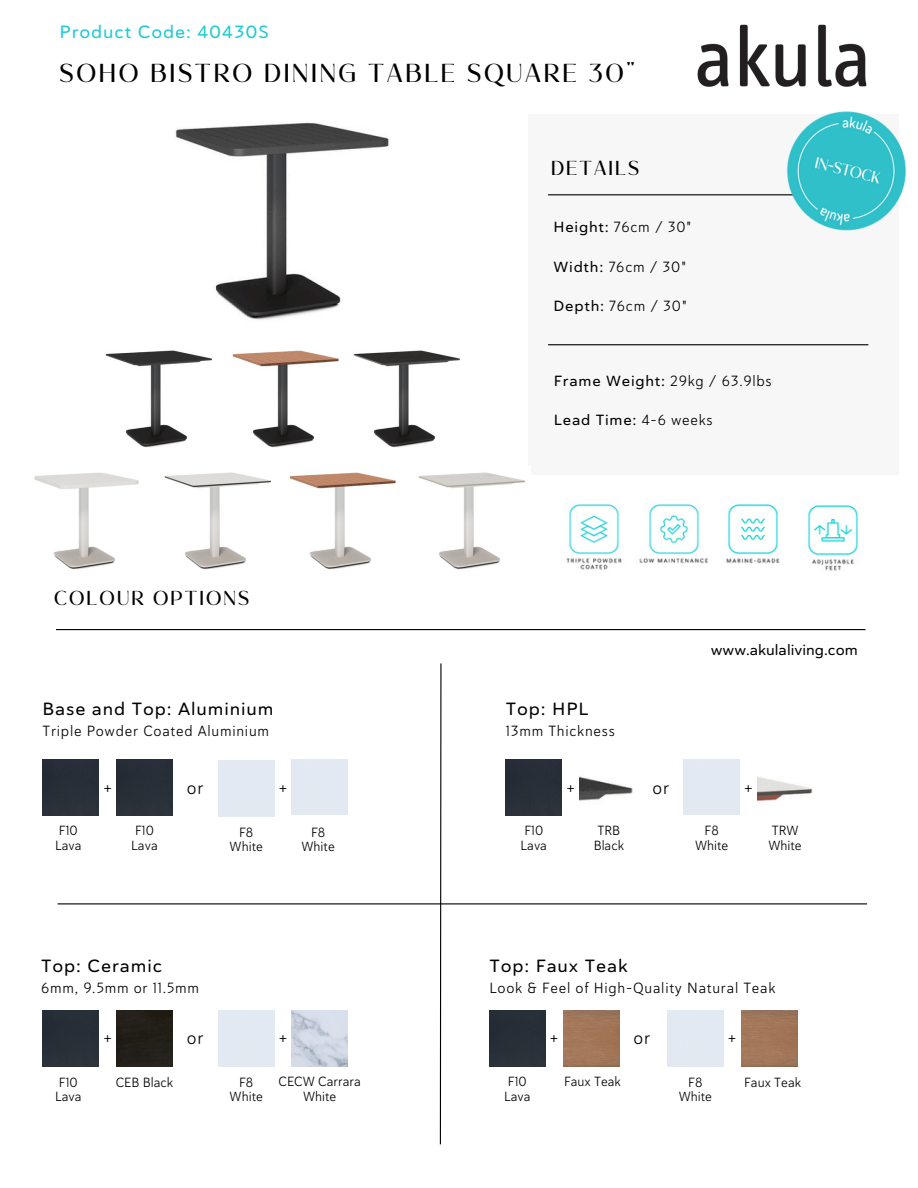
<style>
.page{position:relative;width:918px;height:1188px;background:#fff}
.page>*{position:absolute;margin:0;border:0;box-sizing:border-box;transform-origin:0 0}
.t1{font:26.55px "Marquez";letter-spacing:.1em;color:#000}
.t2{font:20.7px "Marquez";letter-spacing:.1em;color:#000}
.t3{font:500 expanded 17.7px "Haboro Soft";letter-spacing:.05em;color:#000}
.t4{font:500 expanded 17.7px "Haboro Soft";letter-spacing:.05em;color:#1dcad3}
.t5{font:17.7px "Haboro Soft Nor Boo";letter-spacing:.05em;color:#000}
.t6{font:14.7px "Haboro Soft Nor Boo";letter-spacing:.05em;color:#000}
.t7{font:500 expanded 14.7px "Haboro Soft";letter-spacing:.05em;color:#000}
.t8{font:500 expanded 14.7px "Haboro Soft";color:#000}
.t9{font:13.35px/14.4px "Haboro Soft Nor Boo";color:#000;text-align:center}
.t10{font:13.2px "Haboro Soft Nor Boo";color:#000}
.s1{font-family:"Haboro Soft";font-weight:500;font-stretch:expanded}
.s2{font-family:"Haboro Soft Nor Boo";font-weight:400;font-stretch:normal}
</style>
<div class="page">
<img style="left:697px;top:24px;width:170px;height:63px">
<img style="left:566px;top:504px;width:56px;height:66px">
<img style="left:639px;top:504px;width:70px;height:60px">
<hr style="left:56px;top:629px;width:809px;height:1px;background:#000">
<img style="left:726px;top:504px;width:54px;height:60px">
<div style="left:528px;top:114px;width:370px;height:361px;background:#f7f7f7"></div>
<hr style="left:548px;top:194px;width:320px;height:1px;background:#000">
<hr style="left:548px;top:344px;width:320px;height:1px;background:#000">
<img style="left:808px;top:505px;width:50px;height:66px">
<div style="left:43px;top:759px;width:56px;height:56px;background:#282f38"></div>
<div style="left:116px;top:759px;width:57px;height:56px;background:#282f38"></div>
<img style="left:580px;top:776px;width:53px;height:25px">
<img style="left:757px;top:777px;width:56px;height:24px">
<div style="left:116px;top:1011px;width:57px;height:56px;background:#231f19"></div>
<img style="left:292px;top:1011px;width:56px;height:55px">
<img style="left:741px;top:1010px;width:56px;height:56px">
<div style="left:506px;top:759px;width:56px;height:56px;background:#282f38"></div>
<div style="left:43px;top:1010px;width:56px;height:56px;background:#282f38"></div>
<div style="left:489px;top:1011px;width:56px;height:56px;background:#282f38"></div>
<img style="left:563px;top:1010px;width:56px;height:56px">
<hr style="left:58px;top:903px;width:809px;height:1px;background:#000">
<svg style="left:439px;top:663px;width:3px;height:482px"></svg>
<img style="left:175px;top:123px;width:214px;height:197px">
<img style="left:353px;top:350px;width:107px;height:98px">
<img style="left:232px;top:350px;width:107px;height:98px">
<img style="left:105px;top:350px;width:107px;height:98px">
<img style="left:418px;top:472px;width:107px;height:98px">
<img style="left:34px;top:472px;width:105px;height:98px">
<img style="left:164px;top:472px;width:107px;height:98px">
<img style="left:289px;top:472px;width:107px;height:98px">
<img style="left:786px;top:111px;width:121px;height:120px">
<p class="t4" style="left:60px;top:21px;width:211px">Product Code: 40430S</p>
<p class="t1" style="left:60px;top:63px;width:577px">SOHO BISTRO DINING TABLE SQUARE 30"</p>
<p class="t2" style="left:551px;top:159px;width:90px">DETAILS</p>
<p class="t6" style="left:554px;top:218px;width:140px"><span class="s1">Height:</span> 76cm / 30"</p>
<p class="t6" style="left:554px;top:258px;width:134px"><span class="s1">Width:</span> 76cm / 30"</p>
<h2 class="t6" style="left:554px;top:297px;width:135px"><span class="s1">Depth:</span> 76cm / 30"</h2>
<h3 class="t2" style="left:552px;top:225px;width:90px">DETAILS</h3>
<p class="t2" style="left:54px;top:589px;width:197px">COLOUR OPTIONS</p>
<h6 class="t3" style="left:43px;top:698px;width:232px">Base and Top: Aluminium</h6>
<h6 class="t6" style="left:43px;top:722px;width:228px">Triple Powder Coated Aluminium</h6>
<p class="t7" style="left:554px;top:372px;width:219px">Frame Weight: <span class="s2">29kg / 63.9lbs</span></p>
<p class="t7" style="left:554px;top:411px;width:160px">Lead Time: <span class="s2">4-6 weeks</span></p>
<p class="t3" style="left:506px;top:698px;width:84px">Top: HPL</p>
<p class="t6" style="left:506px;top:722px;width:111px">13mm Thickness</p>
<p class="t8" style="left:711px;top:641px;width:148px">www.akulaliving.com</p>
<h5 class="t10" style="left:59px;top:823px;width:20px">F10</h5>
<p class="t10" style="left:55px;top:837px;width:28px">Lava</p>
<p class="t5" style="left:103px;top:777px;width:10px">+</p>
<p class="t5" style="left:566px;top:777px;width:10px">+</p>
<p class="t5" style="left:279px;top:777px;width:10px">+</p>
<p class="t5" style="left:187px;top:777px;width:18px">or</p>
<p class="t10" style="left:135px;top:823px;width:20px">F10</p>
<p class="t10" style="left:131px;top:837px;width:28px">Lava</p>
<h6 class="t9" style="left:230px;top:825px;width:35px">F8<br>White</h6>
<p class="t9" style="left:302px;top:825px;width:35px">F8<br>White</p>
<h4 class="t10" style="left:524px;top:823px;width:20px">F10</h4>
<p class="t10" style="left:521px;top:837px;width:28px">Lava</p>
<p class="t10" style="left:598px;top:823px;width:24px">TRB</p>
<p class="t10" style="left:594px;top:837px;width:32px">Black</p>
<p class="t5" style="left:653px;top:777px;width:18px">or</p>
<h6 class="t9" style="left:695px;top:824px;width:35px">F8<br>White</h6>
<h6 class="t5" style="left:744px;top:777px;width:10px">+</h6>
<p class="t9" style="left:769px;top:824px;width:35px;text-align:left">TRW<br>White</p>
<p class="t3" style="left:41px;top:955px;width:122px">Top: Ceramic</p>
<p class="t6" style="left:41px;top:979px;width:159px">6mm, 9.5mm or 11.5mm</p>
<h4 class="t3" style="left:489px;top:955px;width:140px">Top: Faux Teak</h4>
<h4 class="t6" style="left:489px;top:979px;width:288px">Look &amp; Feel of High-Quality Natural Teak</h4>
<h6 class="t10" style="left:59px;top:1074px;width:20px">F10</h6>
<h6 class="t10" style="left:55px;top:1089px;width:28px">Lava</h6>
<p class="t5" style="left:103px;top:1027px;width:10px">+</p>
<p class="t5" style="left:550px;top:1027px;width:10px">+</p>
<h6 class="t5" style="left:279px;top:1027px;width:10px">+</h6>
<p class="t5" style="left:187px;top:1027px;width:18px">or</p>
<p class="t5" style="left:633px;top:1027px;width:18px">or</p>
<p class="t5" style="left:728px;top:1027px;width:10px">+</p>
<p class="t10" style="left:564px;top:1074px;width:58px">Faux Teak</p>
<p class="t9" style="left:116px;top:1075px;width:59px">CEB Black</p>
<p class="t10" style="left:744px;top:1074px;width:58px">Faux Teak</p>
<p class="t9" style="left:278px;top:1075px;width:84px">CECW Carrara<br>White</p>
<p class="t10" style="left:508px;top:1074px;width:20px">F10</p>
<p class="t10" style="left:504px;top:1088px;width:28px">Lava</p>
<p class="t9" style="left:230px;top:1075px;width:35px">F8<br>White</p>
<h6 class="t9" style="left:679px;top:1075px;width:35px">F8<br>White</h6>
</div>
